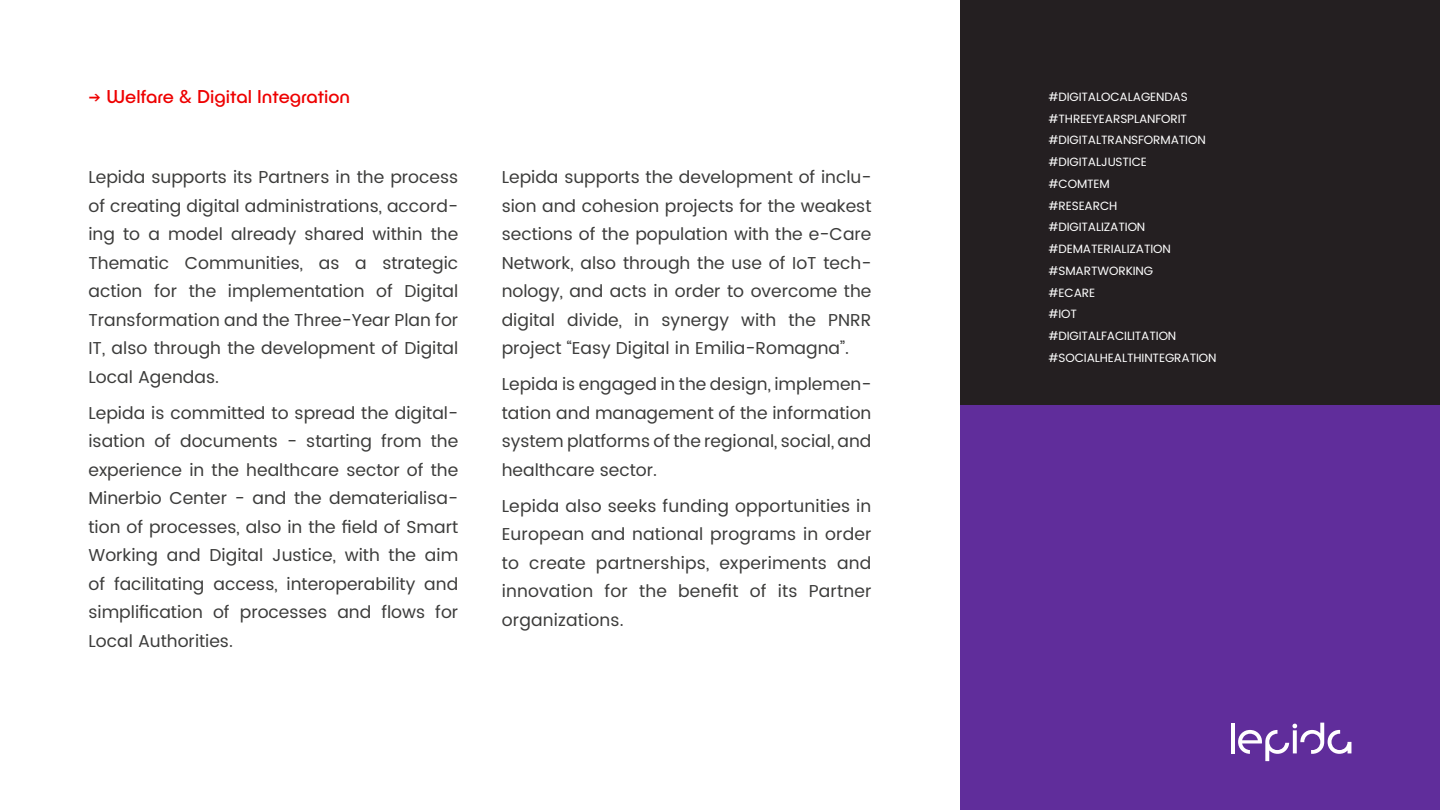
<style>
.page{position:relative;width:1440px;height:810px;background:#fff}
.page>*{position:absolute;margin:0;border:0;box-sizing:border-box;transform-origin:0 0}
.t1{font:18.75px "Publica Play";color:#e00}
.t2{font:17.25px/28.5px "Poppins";color:#3c3c3b;text-align:justify}
.t3{font:12px/21.8px "Poppins";letter-spacing:-.01em;color:#fff}
.s1{font-family:"Heading Now 64"}
</style>
<div class="page">
<div style="left:960px;top:405px;width:480px;height:405px;background:#602d9b"></div>
<div style="left:960px;top:0;width:480px;height:405px;background:#241f21"></div>
<hr style="left:1231px;top:723px;width:4px;height:30px;background:#fff">
<svg style="left:1238px;top:723px;width:113px;height:38px"></svg>
<p class="t1" style="left:88px;top:85px;width:263px"><span class="s1">→</span> Welfare &amp; Digital Integration</p>
<p class="t3" style="left:1048px;top:86px;width:170px">#DIGITALOCALAGENDAS #THREEYEARSPLANFORIT #DIGITALTRANSFORMATION #DIGITALJUSTICE<br>#COMTEM<br>#RESEARCH #DIGITALIZATION #DEMATERIALIZATION #SMARTWORKING<br>#ECARE<br>#IOT<br>#DIGITALFACILITATION #SOCIALHEALTHINTEGRATION</p>
<p class="t2" style="left:502px;top:163px;width:371px">Lepida supports the development of inclu&shy;sion and cohesion projects for the weakest sections of the population with the e-Care Network, also through the use of IoT tech&shy;nology, and acts in order to overcome the digital divide, in synergy with the PNRR project “Easy Digital in Emilia-Romagna”.</p>
<p class="t2" style="left:502px;top:370px;width:371px">Lepida is engaged in the design, implemen&shy;tation and management of the information system platforms of the regional, social, and healthcare sector.</p>
<p class="t2" style="left:502px;top:492px;width:371px">Lepida also seeks funding opportunities in European and national programs in order to create partnerships, experiments and innovation for the benefit of its Partner organizations.</p>
<p class="t2" style="left:88px;top:163px;width:371px">Lepida supports its Partners in the process of creating digital administrations, accord&shy;ing to a model already shared within the Thematic Communities, as a strategic action for the implementation of Digital Transformation and the Three-Year Plan for IT, also through the development of Digital Local Agendas.</p>
<p class="t2" style="left:88px;top:399px;width:371px">Lepida is committed to spread the digital&shy;isation of documents - starting from the experience in the healthcare sector of the Minerbio Center - and the dematerialisa&shy;tion of processes, also in the field of Smart Working and Digital Justice, with the aim of facilitating access, interoperability and simplification of processes and flows for Local Authorities.</p>
</div>
